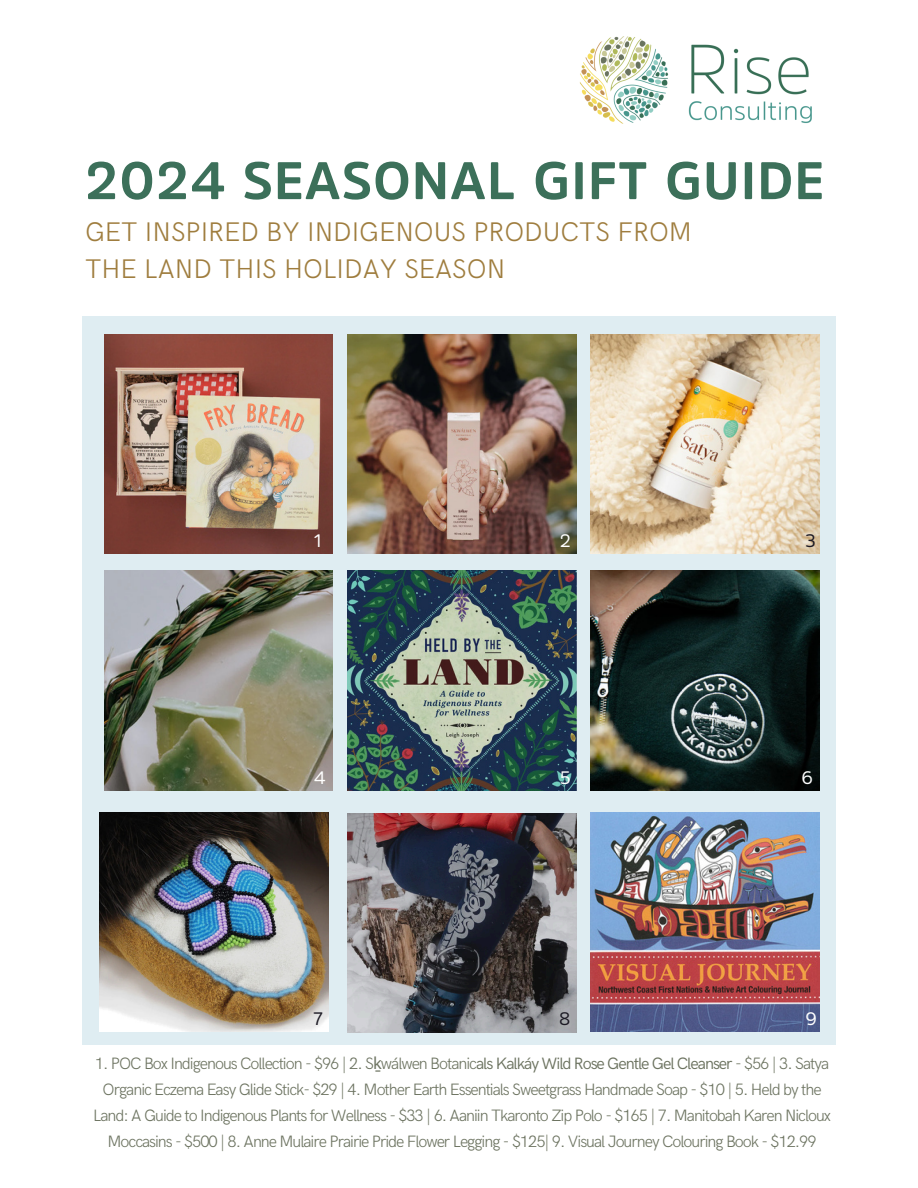
<style>
.page{position:relative;width:918px;height:1188px;background:#fff}
.page>*{position:absolute;margin:0;border:0;box-sizing:border-box;transform-origin:0 0}
.t1{font:700 52.5px "Amsi Pro";letter-spacing:.02em;color:#3c705a}
.t2{font:300 27px/37.2px "HK Grotesk";color:#9f7d3e}
.t3{font:18px "Amsi Pro";color:#fff}
.t4{font:18px "Amsi Pro";color:#1c1a24}
.t5{font:300 16.5px/25.8px "HK Grotesk";letter-spacing:-.06em;color:#6c7360;text-align:center}
.s1{font-family:"Noto Sans";font-weight:400}
.s2{font-weight:400}
</style>
<div class="page">
<div style="left:82px;top:316px;width:754px;height:729px;background:#dfedf2"></div>
<img style="left:100px;top:813px;width:228px;height:219px">
<img style="left:348px;top:813px;width:228px;height:219px">
<img style="left:348px;top:571px;width:228px;height:219px">
<img style="left:104px;top:334px;width:229px;height:220px">
<img style="left:348px;top:334px;width:228px;height:220px">
<img style="left:104px;top:571px;width:229px;height:219px">
<img style="left:591px;top:813px;width:228px;height:219px">
<img style="left:591px;top:571px;width:228px;height:219px">
<img style="left:591px;top:334px;width:228px;height:220px">
<img style="left:579px;top:36px;width:233px;height:88px">
<h1 class="t1" style="left:85px;top:160px;width:740px">2024 SEASONAL GIFT GUIDE</h1>
<h2 class="t2" style="left:85px;top:214px;width:608px">GET INSPIRED BY INDIGENOUS PRODUCTS FROM<br>THE LAND THIS HOLIDAY SEASON</h2>
<p class="t3" style="left:314px;top:534px;width:10px">1</p>
<p class="t3" style="left:560px;top:534px;width:13px">2</p>
<p class="t4" style="left:805px;top:534px;width:12px">3</p>
<p class="t3" style="left:314px;top:770px;width:13px">4</p>
<p class="t3" style="left:801px;top:770px;width:13px">6</p>
<p class="t3" style="left:560px;top:770px;width:12px">5</p>
<p class="t4" style="left:313px;top:1012px;width:12px">7</p>
<p class="t4" style="left:559px;top:1012px;width:13px">8</p>
<p class="t3" style="left:805px;top:1012px;width:13px">9</p>
<p class="t5" style="left:93px;top:1051px;width:739px">1. POC Box Indigenous Collection - $96 | 2. S<span class="s1">ḵ</span>wálwen Botanic<span class="s2">als Kalkáy Wild Rose Gentle Gel Cleanser</span> - $56 | 3. Satya Organic Eczema Easy Glide Stick- $29 | 4. Mother Earth Essentials Sweetgrass Handmade Soap - $10 | 5. Held by the Land: A Guide to Indigenous Plants for Wellness - $33 | 6. Aaniin Tkaronto Zip Polo - $165 | 7. Manitobah Karen Nicloux Moccasins - $500 | 8. Anne Mulaire Prairie Pride Flower Legging - $125| 9. Visual Journey Colouring Book - $12.99</p>
</div>
